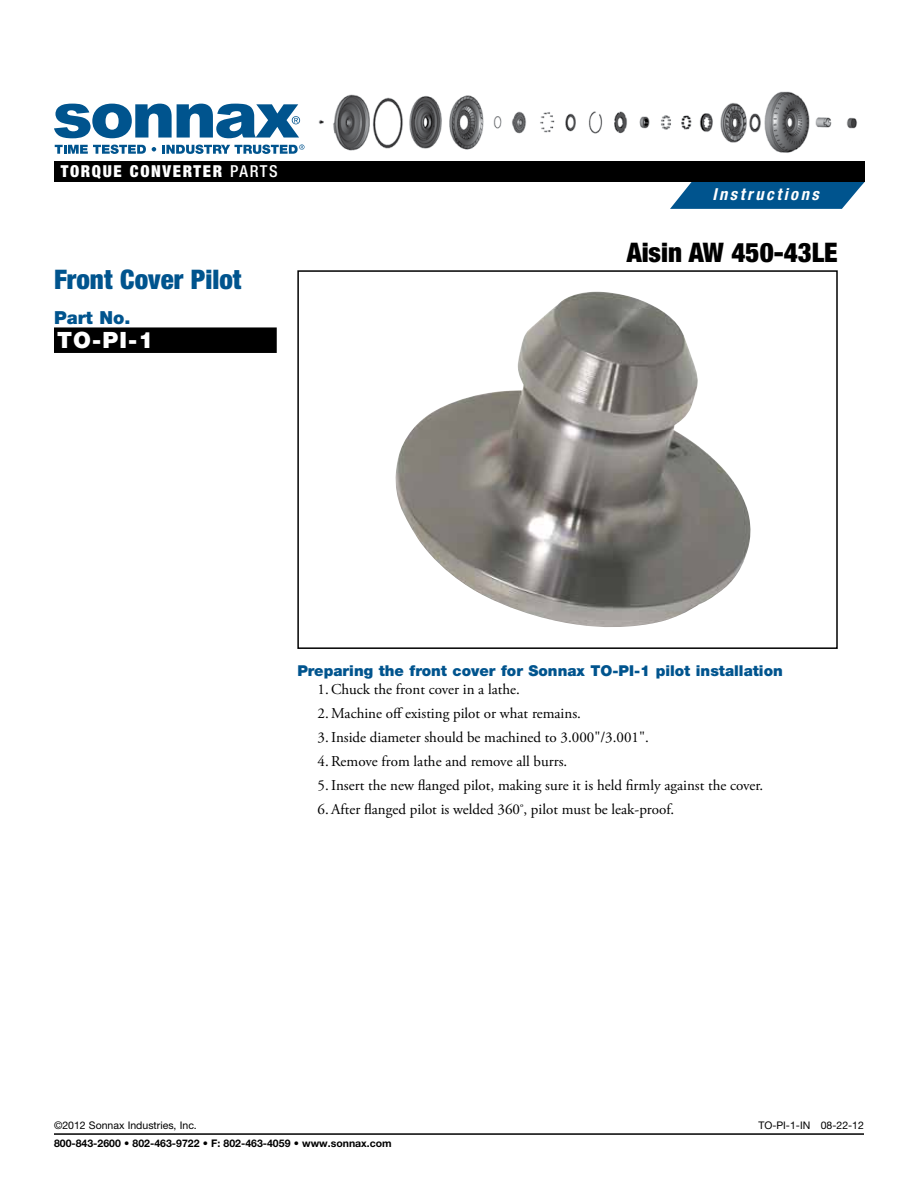
<style>
.page{position:relative;width:918px;height:1188px;background:#fff}
.page>*{position:absolute;margin:0;border:0;box-sizing:border-box;transform-origin:0 0}
.t1{font:900 condensed 27px "Helvetica Neue LT Std";color:#000}
.t2{font:900 condensed 27px "Helvetica Neue LT Std";color:#00548e}
.t3{font:900 22.5px "Helvetica Neue LT Std";color:#fff}
.t4{font:900 18px "Helvetica Neue LT Std";color:#00548e}
.t5{font:900 condensed 16.5px "Helvetica Neue LT Std";letter-spacing:.1em;color:#fff}
.t6{font:italic 700 condensed 16.5px "Helvetica Neue LT Std";letter-spacing:.155em;color:#fff}
.t7{font:15px/24px "Adobe Garamond Pro";color:#000}
.t8{font:900 15px "Helvetica Neue LT Std";color:#00548e}
.t9{font:700 10.5px "Helvetica Neue LT Std";color:#000}
.t10{font:10.5px "Helvetica Neue LT Std";color:#000}
.s1{font-weight:500}
</style>
<div class="page">
<img style="left:395px;top:292px;width:356px;height:335px">
<div style="left:297px;top:270px;width:541px;height:379px;border:2px solid #000"></div>
<div style="left:54px;top:327px;width:223px;height:26px;background:#000"></div>
<hr style="left:54px;top:1133px;width:810px;height:2px;background:#000">
<img style="left:318px;top:91px;width:539px;height:62px">
<svg style="left:670px;top:182px;width:195px;height:27px;background:#1e689b"></svg>
<div style="left:54px;top:161px;width:811px;height:21px;background:#000"></div>
<svg style="left:55px;top:145px;width:91px;height:9px"></svg>
<svg style="left:152px;top:147px;width:4px;height:4px"></svg>
<svg style="left:162px;top:144px;width:142px;height:10px"></svg>
<svg style="left:54px;top:104px;width:246px;height:34px"></svg>
<p class="t5" style="left:61px;top:161px;width:219px">TORQUE CONVERTER <span class="s1">PARTS</span></p>
<h1 class="t2" style="left:54px;top:263px;width:189px">FRONT COVER PILOT</h1>
<p class="t4" style="left:54px;top:307px;width:78px">Part No.</p>
<h2 class="t3" style="left:57px;top:327px;width:98px">TO-PI-1</h2>
<p class="t6" style="left:712px;top:185px;width:108px">Instructions</p>
<h1 class="t1" style="left:627px;top:236px;width:213px">AISIN AW 450-43LE</h1>
<p class="t8" style="left:297px;top:661px;width:487px">Preparing the front cover for Sonnax TO-PI-1 pilot installation</p>
<p class="t7" style="left:318px;top:677px;width:447px">1.Chuck the front cover in a lathe.<br>2.Machine off existing pilot or what remains.<br>3.Inside diameter should be machined to 3.000"/3.001".<br>4.Remove from lathe and remove all burrs.<br>5.Insert the new flanged pilot, making sure it is held firmly against the cover.<br>6.After flanged pilot is welded 360<sup>º</sup>, pilot must be leak-proof.</p>
<p class="t10" style="left:54px;top:1119px;width:144px">©2012 Sonnax Industries, Inc.</p>
<p class="t10" style="left:758px;top:1119px;width:107px">TO-PI-1-IN 08-22-12</p>
<p class="t9" style="left:54px;top:1137px;width:339px">800-843-2600 • 802-463-9722 • F: 802-463-4059 • www.sonnax.com</p>
</div>
